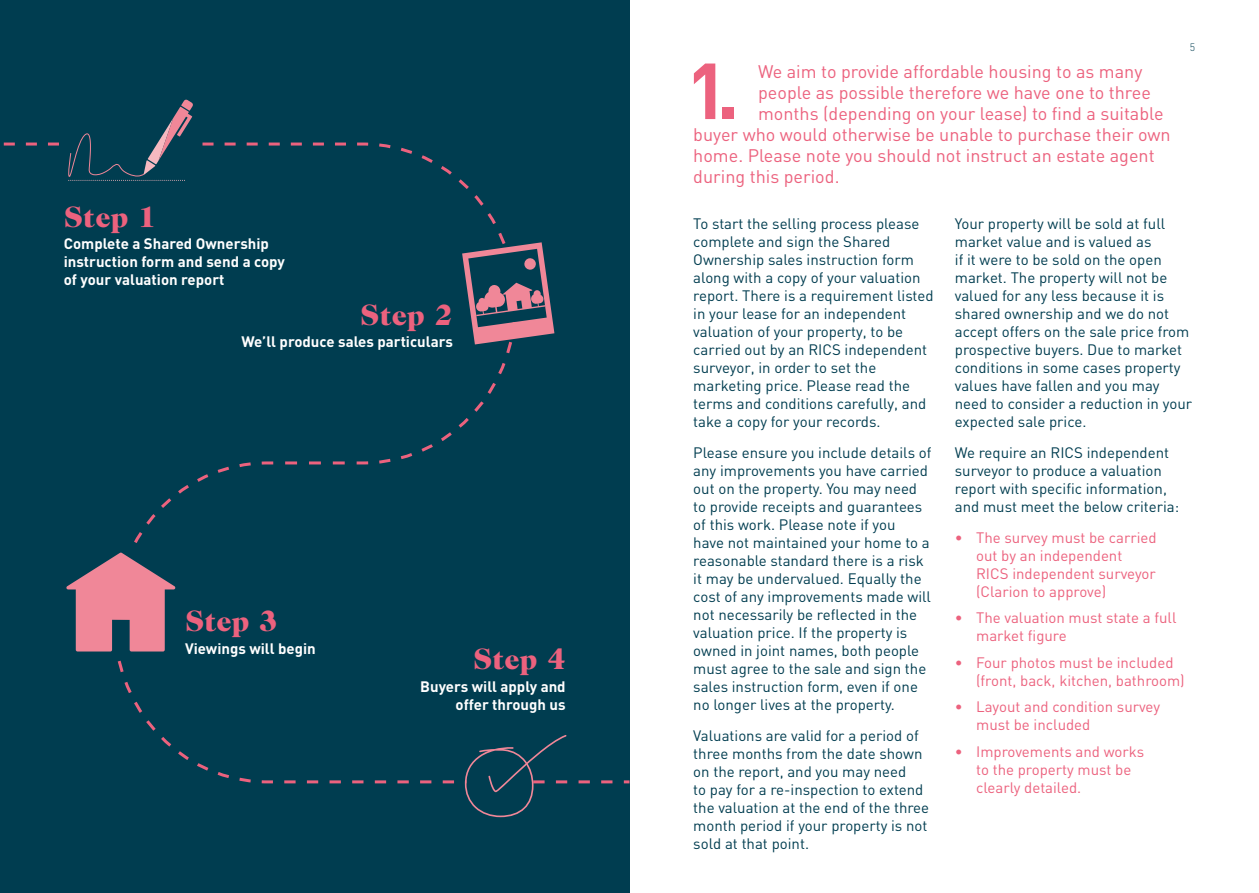
<style>
.page{position:relative;width:1259px;height:893px;background:#fff}
.page>*{position:absolute;margin:0;border:0;box-sizing:border-box;transform-origin:0 0}
.t1{font:700 78px "DIN";color:#ec627e}
.t2{font:900 30px "Caslon 224 IT Cby BT";color:#ec627e}
.t3{font:18px "DIN";color:#ec627e}
.t4{font:15px/18px "DIN";color:#003d50}
.t5{font:15px/18px "DIN";color:#ec627e}
.t6{font:700 15px/18px "DIN";color:#fff}
.t7{font:300 10.5px "DIN";color:#003d50}
</style>
<div class="page">
<div style="left:0;top:0;width:629px;height:893px;background:#003d50"></div>
<svg style="left:4px;top:100px;width:342px;height:81px"></svg>
<svg style="left:379px;top:143px;width:175px;height:321px"></svg>
<div style="left:524px;top:258px;width:12px;height:12px;background:#f08798;border-radius:5px"></div>
<svg style="left:66px;top:462px;width:185px;height:321px"></svg>
<svg style="left:284px;top:735px;width:329px;height:82px"></svg>
<h2 class="t2" style="left:64px;top:198px;width:94px">Step 1</h2>
<p class="t6" style="left:64px;top:234px;width:223px">Complete a Shared Ownership instruction form and send a copy of your valuation report</p>
<h2 class="t2" style="left:360px;top:296px;width:94px">Step 2</h2>
<p class="t6" style="left:241px;top:332px;width:213px">We’ll produce sales particulars</p>
<h2 class="t2" style="left:185px;top:602px;width:94px">Step 3</h2>
<p class="t6" style="left:185px;top:638px;width:132px">Viewings will begin</p>
<h2 class="t2" style="left:473px;top:640px;width:94px">Step 4</h2>
<p class="t6" style="left:420px;top:676px;width:147px;text-align:right">Buyers will apply and offer through us</p>
<h1 class="t1" style="left:686px;top:40px;width:54px">1.</h1>
<p class="t3" style="left:758px;top:61px;width:386px">We aim to provide affordable housing to as many</p>
<p class="t3" style="left:758px;top:82px;width:394px">people as possible therefore we have one to three</p>
<p class="t3" style="left:758px;top:103px;width:407px">months (depending on your lease) to find a suitable</p>
<p class="t3" style="left:693px;top:124px;width:479px">buyer who would otherwise be unable to purchase their own</p>
<p class="t3" style="left:693px;top:145px;width:463px">home. Please note you should not instruct an estate agent</p>
<p class="t3" style="left:693px;top:166px;width:148px">during this period.</p>
<p class="t7" style="left:1189px;top:41px;width:7px">5</p>
<p class="t4" style="left:693px;top:214px;width:242px">To start the selling process please complete and sign the Shared<br>Ownership sales instruction form along with a copy of your valuation report. There is a requirement listed in your lease for an independent valuation of your property, to be carried out by an RICS independent surveyor, in order to set the marketing price. Please read the terms and conditions carefully, and take a copy for your records.</p>
<p class="t4" style="left:693px;top:443px;width:240px">Please ensure you include details of any improvements you have carried out on the property. You may need to provide receipts and guarantees of this work. Please note if you<br>have not maintained your home to a reasonable standard there is a risk it may be undervalued. Equally the cost of any improvements made will not necessarily be reflected in the valuation price. If the property is owned in joint names, both people must agree to the sale and sign the sales instruction form, even if one no longer lives at the property.</p>
<p class="t4" style="left:693px;top:726px;width:237px">Valuations are valid for a period of three months from the date shown on the report, and you may need<br>to pay for a re-inspection to extend the valuation at the end of the three month period if your property is not sold at that point.</p>
<p class="t4" style="left:955px;top:214px;width:239px">Your property will be sold at full market value and is valued as<br>if it were to be sold on the open market. The property will not be valued for any less because it is shared ownership and we do not accept offers on the sale price from prospective buyers. Due to market conditions in some cases property values have fallen and you may need to consider a reduction in your expected sale price.</p>
<p class="t4" style="left:955px;top:443px;width:226px">We require an RICS independent surveyor to produce a valuation report with specific information, and must meet the below criteria:</p>
<p class="t5" style="left:976px;top:528px;width:182px;text-indent:-21px">• The survey must be carried out by an independent<br>RICS independent surveyor (Clarion to approve)</p>
<p class="t5" style="left:976px;top:608px;width:202px;text-indent:-21px">• The valuation must state a full market figure</p>
<p class="t5" style="left:976px;top:653px;width:210px;text-indent:-21px">• Four photos must be included (front, back, kitchen, bathroom)</p>
<p class="t5" style="left:976px;top:697px;width:185px;text-indent:-21px">• Layout and condition survey must be included</p>
<p class="t5" style="left:976px;top:742px;width:170px;text-indent:-21px">• Improvements and works to the property must be clearly detailed.</p>
</div>
